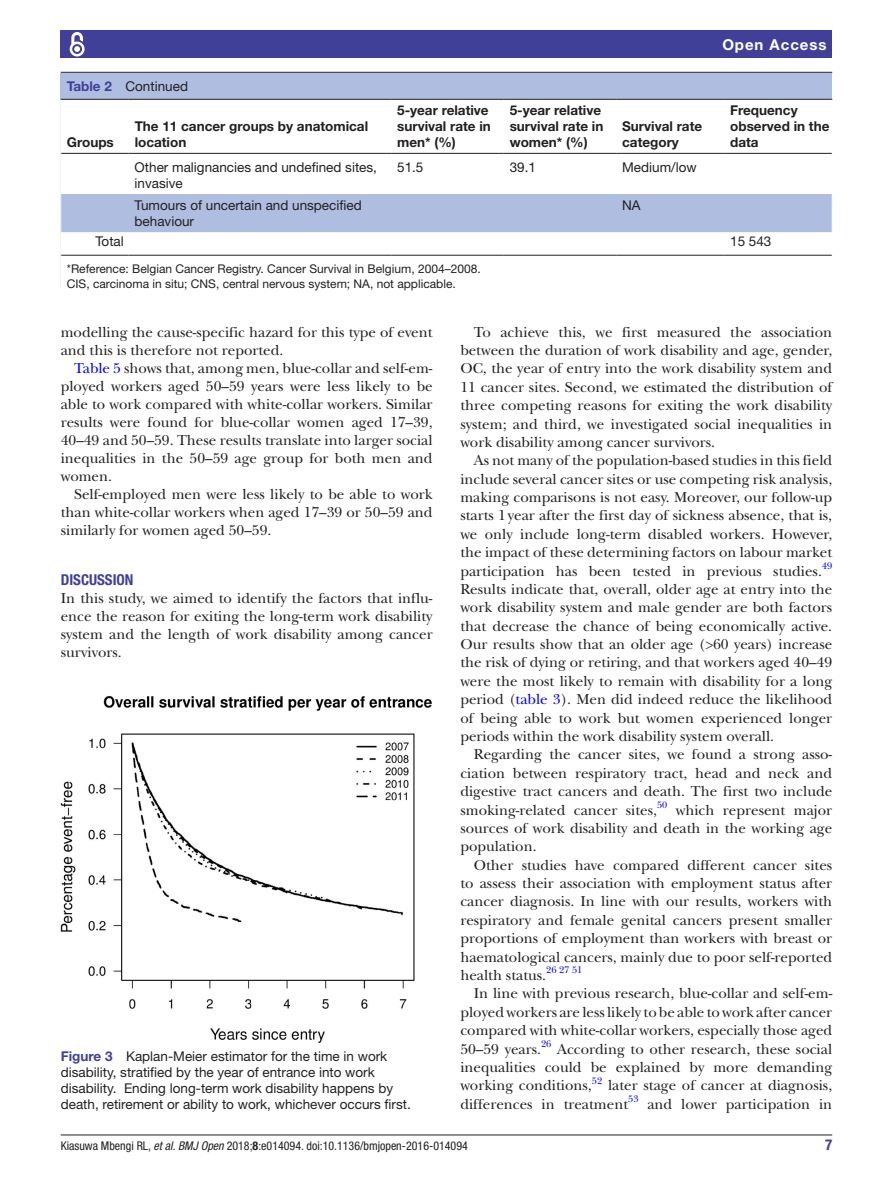
<style>
.page{position:relative;width:893px;height:1191px;background:#fff}
.page>*{position:absolute;margin:0;border:0;box-sizing:border-box;transform-origin:0 0}
.t1{font:15px/18.3px "New Baskerville";color:#231f20;text-align:justify}
.t2{font:700 condensed 15px "Helvetica Neue LT Std";color:#414099}
.t3{font:700 15px "Helvetica Neue LT Std";letter-spacing:.065em;color:#fff}
.t4{font:13.5px/16.2px "Helvetica Neue LT Std";color:#231f20}
.t5{font:700 13.5px/16.2px "Helvetica Neue LT Std";color:#231f20}
.t6{font:12px/15px "Helvetica Neue LT Std";color:#231f20}
.t7{font:condensed 12px "Helvetica Neue LT Std";color:#231f20}
.t8{font:9.9px "New Baskerville";color:#00f}
.s1{font-weight:700;color:#414099}
.s2{color:#00f}
.s3{font-style:italic}
.s4{font-weight:700}
</style>
<div class="page">
<hr style="left:61px;top:1134px;width:771px;height:1px;background:#231f20">
<div style="left:61px;top:31px;width:771px;height:27px;background:#414099"></div>
<svg style="left:69px;top:32px;width:16px;height:25px"></svg>
<div style="left:61px;top:91px;width:771px;height:197px;background:#afbde1"></div>
<div style="left:61px;top:100px;width:771px;height:187px;background:#fff"></div>
<hr style="left:61px;top:99px;width:68px;height:1px;background:#231f20">
<hr style="left:61px;top:153px;width:68px;height:1px;background:#231f20">
<hr style="left:129px;top:99px;width:262px;height:1px;background:#231f20">
<hr style="left:129px;top:153px;width:262px;height:1px;background:#231f20">
<hr style="left:391px;top:99px;width:113px;height:1px;background:#231f20">
<hr style="left:391px;top:153px;width:113px;height:1px;background:#231f20">
<hr style="left:504px;top:99px;width:112px;height:1px;background:#231f20">
<hr style="left:504px;top:153px;width:112px;height:1px;background:#231f20">
<hr style="left:616px;top:99px;width:108px;height:1px;background:#231f20">
<hr style="left:616px;top:153px;width:108px;height:1px;background:#231f20">
<hr style="left:724px;top:99px;width:108px;height:1px;background:#231f20">
<hr style="left:724px;top:153px;width:108px;height:1px;background:#231f20">
<hr style="left:129px;top:255px;width:262px;height:1px;background:#231f20">
<hr style="left:391px;top:255px;width:113px;height:1px;background:#231f20">
<hr style="left:504px;top:255px;width:112px;height:1px;background:#231f20">
<hr style="left:616px;top:255px;width:108px;height:1px;background:#231f20">
<hr style="left:61px;top:255px;width:68px;height:1px;background:#231f20">
<hr style="left:724px;top:255px;width:108px;height:1px;background:#231f20">
<svg style="left:60px;top:194px;width:772px;height:61px"></svg>
<hr style="left:61px;top:272px;width:771px;height:1px;background:#fff">
<hr style="left:61px;top:287px;width:771px;height:1px;background:#fff">
<div style="left:61px;top:73px;width:771px;height:18px;background:#afbde1"></div>
<hr style="left:61px;top:72px;width:771px;height:1px;background:#231f20">
<img style="left:61px;top:696px;width:371px;height:347px">
<p class="t4" style="left:67px;top:78px;width:123px"><span class="s1">Table 2</span> Continued</p>
<p class="t5" style="left:67px;top:134px;width:49px">Groups</p>
<p class="t5" style="left:135px;top:118px;width:235px">The 11 cancer groups by anatomical location</p>
<p class="t5" style="left:397px;top:102px;width:95px">5-year relative survival rate in men* (%)</p>
<p class="t5" style="left:510px;top:102px;width:95px">5-year relative survival rate in women* (%)</p>
<p class="t5" style="left:622px;top:118px;width:82px">Survival rate category</p>
<p class="t4" style="left:135px;top:159px;width:244px">Other malignancies and undefined sites, invasive</p>
<p class="t4" style="left:397px;top:159px;width:28px">51.5</p>
<p class="t4" style="left:510px;top:159px;width:28px">39.1</p>
<p class="t4" style="left:622px;top:159px;width:76px">Medium/low</p>
<p class="t4" style="left:135px;top:197px;width:229px">Tumours of uncertain and unspecified behaviour</p>
<p class="t4" style="left:622px;top:197px;width:20px">NA</p>
<p class="t3" style="left:722px;top:35px;width:106px">Open Access</p>
<p class="t5" style="left:730px;top:102px;width:101px">Frequency observed in the data</p>
<p class="t4" style="left:95px;top:233px;width:30px">Total</p>
<p class="t4" style="left:730px;top:233px;width:43px">15 543</p>
<p class="t6" style="left:67px;top:261px;width:415px">*Reference: Belgian Cancer Registry. Cancer Survival in Belgium, 2004–2008.<br>CIS, carcinoma in situ; CNS, central nervous system; NA, not applicable.</p>
<p class="t1" style="left:61px;top:323px;width:373px">modelling the cause-specific hazard for this type of event and this is therefore not reported.</p>
<p class="t1" style="left:61px;top:359px;width:373px;text-indent:14px"><span class="s2">Table 5</span> shows that, among men, blue-collar and self-em&shy;ployed workers aged 50–59 years were less likely to be able to work compared with white-collar workers. Similar results were found for blue-collar women aged 17–39, 40–49 and 50–59. These results translate into larger social inequalities in the 50–59 age group for both men and women.</p>
<p class="t1" style="left:61px;top:485px;width:373px;text-indent:14px">Self-employed men were less likely to be able to work than white-collar workers when aged 17–39 or 50–59 and similarly for women aged 50–59.</p>
<p class="t2" style="left:61px;top:571px;width:74px">DISCUSSION</p>
<p class="t1" style="left:61px;top:589px;width:373px">In this study, we aimed to identify the factors that influ&shy;ence the reason for exiting the long-term work disability system and the length of work disability among cancer survivors.</p>
<p class="t4" style="left:61px;top:1047px;width:352px"><span class="s1">Figure 3</span> Kaplan-Meier estimator for the time in work disability, stratified by the year of entrance into work disability. Ending long-term work disability happens by death, retirement or ability to work, whichever occurs first.</p>
<p class="t1" style="left:460px;top:323px;width:373px;text-indent:14px">To achieve this, we first measured the association between the duration of work disability and age, gender, OC, the year of entry into the work disability system and 11 cancer sites. Second, we estimated the distribution of three competing reasons for exiting the work disability system; and third, we investigated social inequalities in work disability among cancer survivors.</p>
<p class="t1" style="left:460px;top:451px;width:373px;text-indent:14px">As not many of the population-based studies in this field include several cancer sites or use competing risk analysis, making comparisons is not easy. Moreover, our follow-up starts 1year after the first day of sickness absence, that is, we only include long-term disabled workers. However, the impact of these determining factors on labour market participation has been tested in previous studies.</p>
<p class="t8" style="left:822px;top:560px;width:12px">49</p>
<p class="t1" style="left:460px;top:580px;width:373px">Results indicate that, overall, older age at entry into the work disability system and male gender are both factors that decrease the chance of being economically active.<br>Our results show that an older age (&gt;60 years) increase the risk of dying or retiring, and that workers aged 40–49 were the most likely to remain with disability for a long period (<span class="s2">table 3</span>). Men did indeed reduce the likelihood of being able to work but women experienced longer periods within the work disability system overall.</p>
<p class="t1" style="left:460px;top:745px;width:373px;text-indent:14px">Regarding the cancer sites, we found a strong asso&shy;ciation between respiratory tract, head and neck and digestive tract cancers and death. The first two include smoking-related cancer sites,</p>
<p class="t8" style="left:657px;top:799px;width:12px">50</p>
<p class="t1" style="left:460px;top:800px;width:373px;text-indent:215px">which represent major sources of work disability and death in the working age population.</p>
<p class="t1" style="left:460px;top:855px;width:373px;text-indent:14px">Other studies have compared different cancer sites to assess their association with employment status after cancer diagnosis. In line with our results, workers with respiratory and female genital cancers present smaller proportions of employment than workers with breast or haematological cancers, mainly due to poor self-reported health status.</p>
<p class="t8" style="left:546px;top:964px;width:38px">26 27 51</p>
<p class="t1" style="left:460px;top:984px;width:373px;text-indent:14px">In line with previous research, blue-collar and self-em&shy;ployed workers are less likely to be able to work after cancer compared with white-collar workers, especially those aged 50–59 years.</p>
<p class="t8" style="left:541px;top:1037px;width:12px">26</p>
<p class="t1" style="left:460px;top:1039px;width:373px;text-indent:97px">According to other research, these social inequalities could be explained by more demanding working conditions,</p>
<p class="t8" style="left:592px;top:1074px;width:12px">52</p>
<p class="t1" style="left:460px;top:1076px;width:373px;text-indent:148px">later stage of cancer at diagnosis, differences in treatment</p>
<p class="t8" style="left:628px;top:1093px;width:12px">53</p>
<p class="t1" style="left:647px;top:1094px;width:186px">and lower participation in</p>
<p class="t7" style="left:61px;top:1138px;width:409px">Kiasuwa Mbengi RL, <span class="s3">et al</span>. <span class="s3">BMJ Open</span> 2018;<span class="s4">8</span>:e014094. doi:10.1136/bmjopen-2016-014094</p>
<p class="t2" style="left:825px;top:1135px;width:9px">7</p>
</div>
